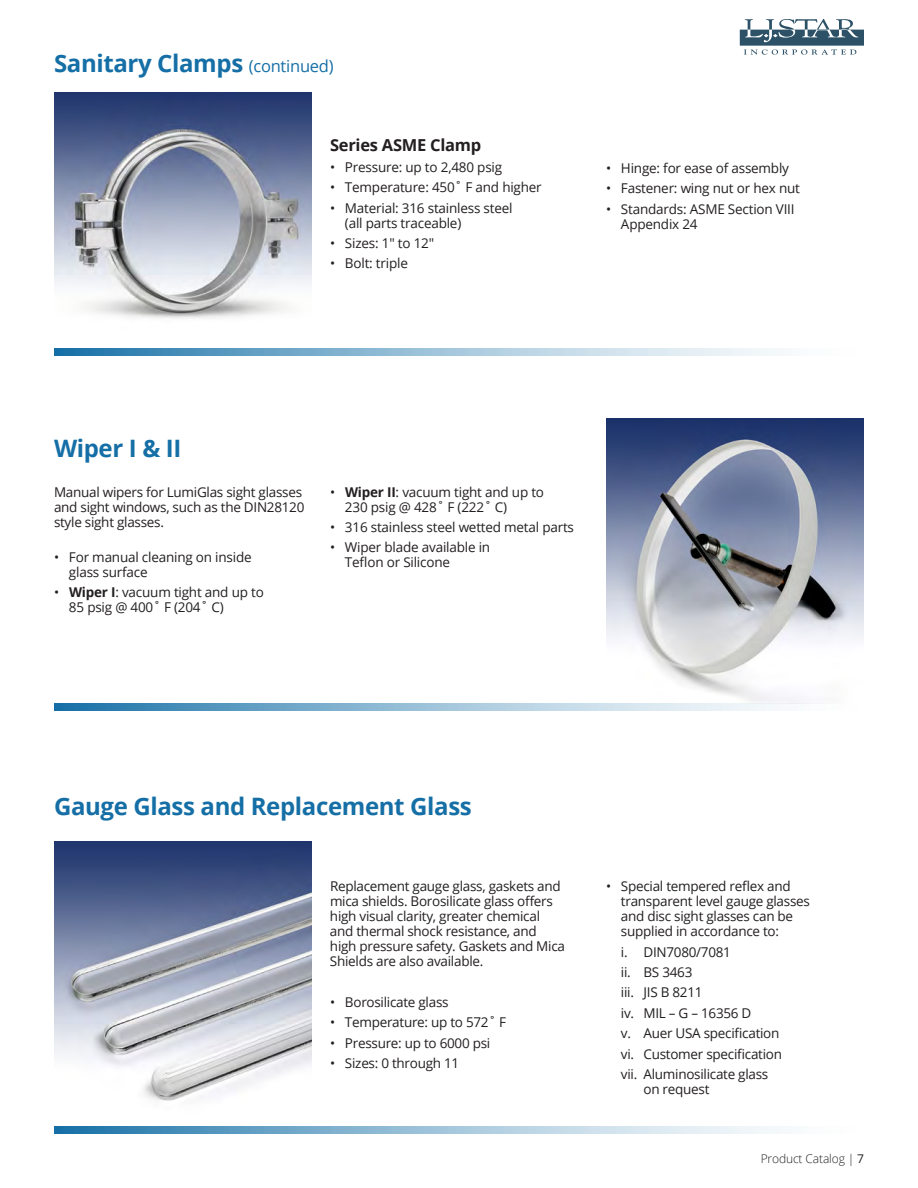
<style>
.page{position:relative;width:918px;height:1188px;background:#fff}
.page>*{position:absolute;margin:0;border:0;box-sizing:border-box;transform-origin:0 0}
.t1{font:700 24px "Open Sans";letter-spacing:-.015em;color:#156fa6}
.t2{font:700 16.5px "Open Sans";letter-spacing:-.015em;color:#231f20}
.t3{font:13.5px/15px "Open Sans";letter-spacing:-.02em;color:#231f20}
.t4{font:300 12px "Open Sans";letter-spacing:-.01em;color:#231f20}
.s1{font-weight:400;font-size:16.5px}
.s2{font-weight:700}
.s3{font-weight:400}
</style>
<div class="page">
<img style="left:54px;top:92px;width:257px;height:227px">
<svg style="left:54px;top:348px;width:725px;height:7px;background:#93bcd5"></svg>
<img style="left:606px;top:418px;width:257px;height:286px">
<svg style="left:54px;top:704px;width:725px;height:7px;background:#93bcd5"></svg>
<img style="left:54px;top:841px;width:257px;height:286px">
<svg style="left:54px;top:1127px;width:725px;height:7px;background:#93bcd5"></svg>
<svg style="left:740px;top:19px;width:124px;height:36px"></svg>
<p class="t1" style="left:54px;top:47px;width:281px">Sanitary Clamps <span class="s1">(continued)</span></p>
<p class="t2" style="left:330px;top:134px;width:153px">Series ASME Clamp</p>
<p class="t3" style="left:330px;top:159px;width:174px">• Pressure: up to 2,480 psig</p>
<p class="t3" style="left:330px;top:180px;width:213px">• Temperature: 450˚ F and higher</p>
<p class="t3" style="left:345px;top:200px;width:169px;text-indent:-15px">• Material: 316 stainless steel (all parts traceable)</p>
<p class="t3" style="left:330px;top:235px;width:106px">• Sizes: 1" to 12"</p>
<p class="t3" style="left:330px;top:256px;width:79px">• Bolt: triple</p>
<p class="t3" style="left:606px;top:160px;width:185px">• Hinge: for ease of assembly</p>
<p class="t3" style="left:606px;top:180px;width:195px">• Fastener: wing nut or hex nut</p>
<p class="t3" style="left:621px;top:201px;width:175px;text-indent:-15px">• Standards: ASME Section VIII<br>Appendix 24</p>
<p class="t1" style="left:54px;top:431px;width:129px">Wiper I &amp; II</p>
<p class="t3" style="left:54px;top:484px;width:252px">Manual wipers for LumiGlas sight glasses and sight windows, such as the DIN28120 style sight glasses.</p>
<p class="t3" style="left:69px;top:549px;width:184px;text-indent:-15px">• For manual cleaning on inside glass surface</p>
<p class="t3" style="left:69px;top:585px;width:196px;text-indent:-15px">• <span class="s2">Wiper I</span>: vacuum tight and up to<br>85 psig @ 400˚ F (204˚ C)</p>
<p class="t3" style="left:345px;top:484px;width:201px;text-indent:-15px">• <span class="s2">Wiper II</span>: vacuum tight and up to<br>230 psig @ 428˚ F (222˚ C)</p>
<p class="t3" style="left:330px;top:519px;width:246px">• 316 stainless steel wetted metal parts</p>
<p class="t3" style="left:345px;top:540px;width:147px;text-indent:-15px">• Wiper blade available in<br>Teflon or Silicone</p>
<p class="t1" style="left:54px;top:789px;width:419px">Gauge Glass and Replacement Glass</p>
<p class="t3" style="left:330px;top:879px;width:237px">Replacement gauge glass, gaskets and mica shields. Borosilicate glass offers high visual clarity, greater chemical and thermal shock resistance, and high pressure safety. Gaskets and Mica Shields are also available.</p>
<p class="t3" style="left:330px;top:994px;width:120px">• Borosilicate glass</p>
<p class="t3" style="left:330px;top:1015px;width:178px">• Temperature: up to 572˚ F</p>
<p class="t3" style="left:330px;top:1035px;width:162px">• Pressure: up to 6000 psi</p>
<p class="t3" style="left:330px;top:1056px;width:131px">• Sizes: 0 through 11</p>
<p class="t3" style="left:621px;top:879px;width:190px;text-indent:-15px">• Special tempered reflex and transparent level gauge glasses and disc sight glasses can be supplied in accordance to:</p>
<p class="t3" style="left:621px;top:944px;width:112px">i. DIN7080/7081</p>
<p class="t3" style="left:621px;top:964px;width:73px">ii. BS 3463</p>
<p class="t3" style="left:621px;top:985px;width:83px">iii. JIS B 8211</p>
<p class="t3" style="left:621px;top:1005px;width:132px">iv. MIL – G – 16356 D</p>
<p class="t3" style="left:621px;top:1026px;width:160px">v. Auer USA specification</p>
<p class="t3" style="left:621px;top:1046px;width:163px">vi. Customer specification</p>
<p class="t3" style="left:644px;top:1066px;width:126px;text-indent:-23px">vii. Aluminosilicate glass on request</p>
<p class="t4" style="left:761px;top:1151px;width:105px">Product Catalog | <span class="s3">7</span></p>
</div>
